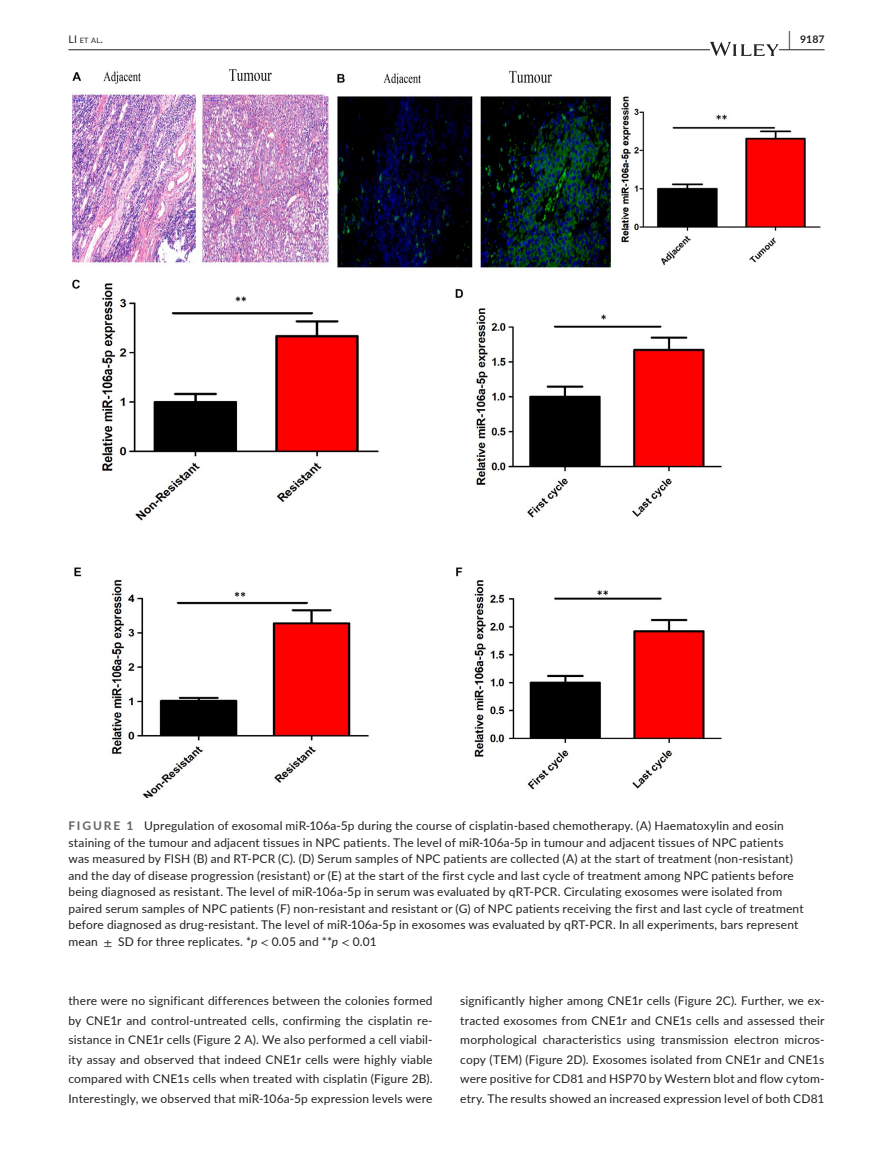
<style>
.page{position:relative;width:893px;height:1174px;background:#fff}
.page>*{position:absolute;margin:0;border:0;box-sizing:border-box;transform-origin:0 0}
.t1{font:12px/19.5px "Lato";letter-spacing:.015em;color:#231f20;text-align:justify}
.t2{font:700 10.5px "Lato";color:#231f20}
.t3{font:7.35px "Lato";color:#231f20}
.s1{font-size:10.5px}
.s2{font-size:19.5px}
.s3{font-weight:700;color:#636366}
.s4{font-family:"STIX"}
.s5{font-style:italic}
</style>
<div class="page">
<hr style="left:68px;top:49px;width:756px;height:1px;background:#231f20">
<svg style="left:710px;top:42px;width:69px;height:14px"></svg>
<img style="left:72px;top:69px;width:749px;height:729px">
<p class="t3" style="left:68px;top:35px;width:36px"><span class="s1">LI</span> et al<span class="s1">.</span></p>
<p class="t2" style="left:789px;top:31px;width:37px"><span class="s2">|</span> 9187</p>
<p class="t1" style="left:68px;top:817px;width:737px;line-height:16.5px;text-align:left"><span class="s3">FIGURE 1</span> Upregulation of exosomal miR-106a-5p during the course of cisplatin-based chemotherapy. (A) Haematoxylin and eosin staining of the tumour and adjacent tissues in NPC patients. The level of miR-106a-5p in tumour and adjacent tissues of NPC patients was measured by FISH (B) and RT-PCR (C). (D) Serum samples of NPC patients are collected (A) at the start of treatment (non-resistant) and the day of disease progression (resistant) or (E) at the start of the first cycle and last cycle of treatment among NPC patients before being diagnosed as resistant. The level of miR-106a-5p in serum was evaluated by qRT-PCR. Circulating exosomes were isolated from paired serum samples of NPC patients (F) non-resistant and resistant or (G) of NPC patients receiving the first and last cycle of treatment before diagnosed as drug-resistant. The level of miR-106a-5p in exosomes was evaluated by qRT-PCR. In all experiments, bars represent mean <span class="s4">±</span> SD for three replicates. *<span class="s5">p</span> <span class="s4">&lt;</span> 0.05 and **<span class="s5">p</span> <span class="s4">&lt;</span> 0.01</p>
<p class="t1" style="left:68px;top:990px;width:366px">there were no significant differences between the colonies formed by CNE1r and control-untreated cells, confirming the cisplatin re&shy;sistance in CNE1r cells (Figure 2 A). We also performed a cell viabil&shy;ity assay and observed that indeed CNE1r cells were highly viable compared with CNE1s cells when treated with cisplatin (Figure 2B).<br>Interestingly, we observed that miR-106a-5p expression levels were</p>
<p class="t1" style="left:460px;top:990px;width:366px">significantly higher among CNE1r cells (Figure 2C). Further, we ex&shy;tracted exosomes from CNE1r and CNE1s cells and assessed their morphological characteristics using transmission electron micros&shy;copy (TEM) (Figure 2D). Exosomes isolated from CNE1r and CNE1s were positive for CD81 and HSP70 by Western blot and flow cytom&shy;etry. The results showed an increased expression level of both CD81</p>
</div>
